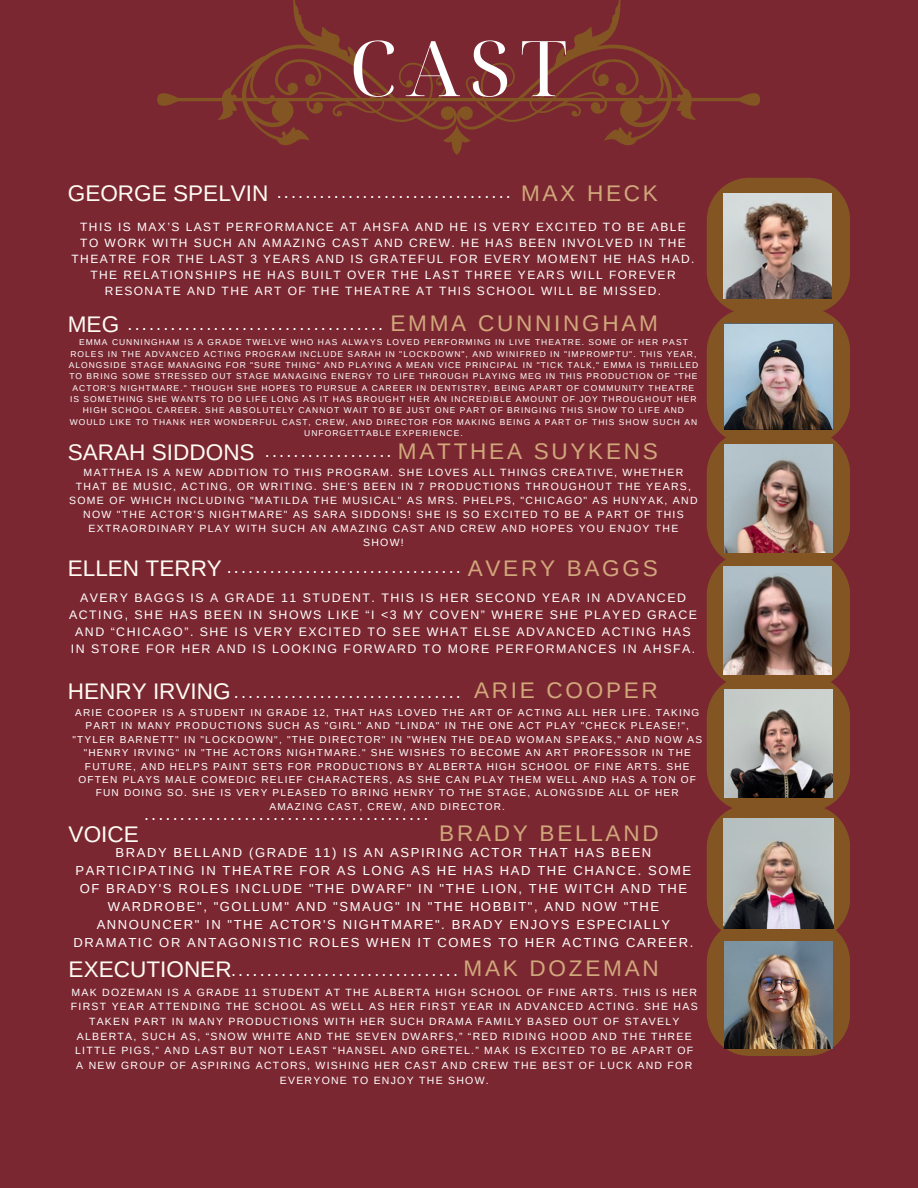
<style>
.page{position:relative;width:918px;height:1188px;background:#7b2731}
.page>*{position:absolute;margin:0;border:0;box-sizing:border-box;transform-origin:0 0}
.t1{font:76.95px "Noto Serif Display";color:#fff}
.t2{font:22.5px "Arimo";letter-spacing:.12em;color:#d1a87c}
.t3{font:22.5px "Arimo";color:#fffcf3}
.t4{font:18px "Arimo";color:#fff}
.t5{font:13.05px/18px "Arimo";letter-spacing:.12em;color:#fff;text-align:center}
.t6{font:12.3px/17px "Arimo";letter-spacing:.12em;color:#fff;text-align:center}
.t7{font:12px/16px "Arimo";letter-spacing:.12em;color:#fff;text-align:center}
.t8{font:10.5px/14.7px "Arimo";letter-spacing:.12em;color:#fff;text-align:center}
.t9{font:10.05px/13.5px "Arimo";letter-spacing:.12em;color:#fff;text-align:center}
.t10{font:8.55px/11.4px "Arimo";letter-spacing:.12em;color:#fff;text-align:center}
</style>
<div class="page">
<svg style="left:707px;top:178px;width:143px;height:878px;background:#814f28"></svg>
<img style="left:724px;top:818px;width:110px;height:110px">
<img style="left:724px;top:567px;width:108px;height:108px">
<img style="left:724px;top:193px;width:108px;height:106px">
<img style="left:725px;top:689px;width:108px;height:108px">
<img style="left:725px;top:324px;width:108px;height:105px">
<img style="left:725px;top:941px;width:108px;height:107px">
<img style="left:725px;top:445px;width:108px;height:108px">
<svg style="left:452px;top:145px;width:10px;height:10px"></svg>
<svg style="left:157px;top:0;width:603px;height:145px"></svg>
<p class="t1" style="left:349px;top:14px;width:220px">CAST</p>
<p class="t3" style="left:68px;top:181px;width:202px">GEORGE SPELVIN</p>
<p class="t2" style="left:521px;top:180px;width:138px">MAX HECK</p>
<h4 class="t4" style="left:277px;top:182px;width:236px">.................................</h4>
<p class="t7" style="left:72px;top:219px;width:625px">THIS IS MAX’S LAST PERFORMANCE AT AHSFA AND HE IS VERY EXCITED TO BE ABLE TO WORK WITH SUCH AN AMAZING CAST AND CREW. HE HAS BEEN INVOLVED IN THE THEATRE FOR THE LAST 3 YEARS AND IS GRATEFUL FOR EVERY MOMENT HE HAS HAD.<br>THE RELATIONSHIPS HE HAS BUILT OVER THE LAST THREE YEARS WILL FOREVER RESONATE AND THE ART OF THE THEATRE AT THIS SCHOOL WILL BE MISSED.</p>
<h4 class="t3" style="left:68px;top:311px;width:53px">MEG</h4>
<p class="t4" style="left:128px;top:314px;width:257px">....................................</p>
<p class="t2" style="left:391px;top:311px;width:269px">EMMA CUNNINGHAM</p>
<h4 class="t10" style="left:69px;top:337px;width:631px">EMMA CUNNINGHAM IS A GRADE TWELVE WHO HAS ALWAYS LOVED PERFORMING IN LIVE THEATRE. SOME OF HER PAST ROLES IN THE ADVANCED ACTING PROGRAM INCLUDE SARAH IN "LOCKDOWN", AND WINIFRED IN "IMPROMPTU". THIS YEAR, ALONGSIDE STAGE MANAGING FOR "SURE THING" AND PLAYING A MEAN VICE PRINCIPAL IN "TICK TALK," EMMA IS THRILLED TO BRING SOME STRESSED OUT STAGE MANAGING ENERGY TO LIFE THROUGH PLAYING MEG IN THIS PRODUCTION OF "THE ACTOR'S NIGHTMARE." THOUGH SHE HOPES TO PURSUE A CAREER IN DENTISTRY, BEING APART OF COMMUNITY THEATRE IS SOMETHING SHE WANTS TO DO LIFE LONG AS IT HAS BROUGHT HER AN INCREDIBLE AMOUNT OF JOY THROUGHOUT HER HIGH SCHOOL CAREER. SHE ABSOLUTELY CANNOT WAIT TO BE JUST ONE PART OF BRINGING THIS SHOW TO LIFE AND WOULD LIKE TO THANK HER WONDERFUL CAST, CREW, AND DIRECTOR FOR MAKING BEING A PART OF THIS SHOW SUCH AN UNFORGETTABLE EXPERIENCE.</h4>
<p class="t8" style="left:69px;top:466px;width:630px;line-height:14px">MATTHEA IS A NEW ADDITION TO THIS PROGRAM. SHE LOVES ALL THINGS CREATIVE, WHETHER THAT BE MUSIC, ACTING, OR WRITING. SHE'S BEEN IN 7 PRODUCTIONS THROUGHOUT THE YEARS, SOME OF WHICH INCLUDING "MATILDA THE MUSICAL" AS MRS. PHELPS, "CHICAGO" AS HUNYAK, AND NOW "THE ACTOR'S NIGHTMARE" AS SARA SIDDONS! SHE IS SO EXCITED TO BE A PART OF THIS EXTRAORDINARY PLAY WITH SUCH AN AMAZING CAST AND CREW AND HOPES YOU ENJOY THE SHOW!</p>
<p class="t2" style="left:398px;top:439px;width:261px">MATTHEA SUYKENS</p>
<p class="t3" style="left:68px;top:439px;width:188px">SARAH SIDDONS</p>
<p class="t4" style="left:265px;top:440px;width:128px">..................</p>
<p class="t3" style="left:68px;top:555px;width:156px">ELLEN TERRY</p>
<p class="t4" style="left:227px;top:556px;width:236px">.................................</p>
<p class="t2" style="left:468px;top:555px;width:192px">AVERY BAGGS</p>
<p class="t6" style="left:69px;top:589px;width:629px">AVERY BAGGS IS A GRADE 11 STUDENT. THIS IS HER SECOND YEAR IN ADVANCED ACTING, SHE HAS BEEN IN SHOWS LIKE “I &lt;3 MY COVEN” WHERE SHE PLAYED GRACE AND “CHICAGO”. SHE IS VERY EXCITED TO SEE WHAT ELSE ADVANCED ACTING HAS IN STORE FOR HER AND IS LOOKING FORWARD TO MORE PERFORMANCES IN AHSFA.</p>
<p class="t3" style="left:68px;top:679px;width:164px">HENRY IRVING</p>
<h3 class="t4" style="left:234px;top:681px;width:228px">................................</h3>
<p class="t2" style="left:474px;top:678px;width:185px">ARIE COOPER</p>
<p class="t9" style="left:72px;top:706px;width:631px">ARIE COOPER IS A STUDENT IN GRADE 12, THAT HAS LOVED THE ART OF ACTING ALL HER LIFE. TAKING PART IN MANY PRODUCTIONS SUCH AS "GIRL" AND "LINDA" IN THE ONE ACT PLAY "CHECK PLEASE!", "TYLER BARNETT" IN "LOCKDOWN", "THE DIRECTOR" IN "WHEN THE DEAD WOMAN SPEAKS," AND NOW AS "HENRY IRVING" IN "THE ACTORS NIGHTMARE." SHE WISHES TO BECOME AN ART PROFESSOR IN THE FUTURE, AND HELPS PAINT SETS FOR PRODUCTIONS BY ALBERTA HIGH SCHOOL OF FINE ARTS. SHE OFTEN PLAYS MALE COMEDIC RELIEF CHARACTERS, AS SHE CAN PLAY THEM WELL AND HAS A TON OF FUN DOING SO. SHE IS VERY PLEASED TO BRING HENRY TO THE STAGE, ALONGSIDE ALL OF HER AMAZING CAST, CREW, AND DIRECTOR.</p>
<p class="t4" style="left:144px;top:804px;width:286px">........................................</p>
<h3 class="t3" style="left:69px;top:822px;width:72px">VOICE</h3>
<p class="t2" style="left:439px;top:821px;width:221px">BRADY BELLAND</p>
<p class="t5" style="left:73px;top:844px;width:621px">BRADY BELLAND (GRADE 11) IS AN ASPIRING ACTOR THAT HAS BEEN PARTICIPATING IN THEATRE FOR AS LONG AS HE HAS HAD THE CHANCE. SOME OF BRADY'S ROLES INCLUDE "THE DWARF" IN "THE LION, THE WITCH AND THE WARDROBE", "GOLLUM" AND "SMAUG" IN "THE HOBBIT", AND NOW "THE ANNOUNCER" IN "THE ACTOR'S NIGHTMARE". BRADY ENJOYS ESPECIALLY DRAMATIC OR ANTAGONISTIC ROLES WHEN IT COMES TO HER ACTING CAREER.</p>
<p class="t3" style="left:69px;top:956px;width:165px">EXECUTIONER</p>
<p class="t2" style="left:464px;top:956px;width:197px">MAK DOZEMAN</p>
<p class="t4" style="left:231px;top:959px;width:228px">................................</p>
<p class="t8" style="left:71px;top:985px;width:628px">MAK DOZEMAN IS A GRADE 11 STUDENT AT THE ALBERTA HIGH SCHOOL OF FINE ARTS. THIS IS HER FIRST YEAR ATTENDING THE SCHOOL AS WELL AS HER FIRST YEAR IN ADVANCED ACTING. SHE HAS TAKEN PART IN MANY PRODUCTIONS WITH HER SUCH DRAMA FAMILY BASED OUT OF STAVELY ALBERTA, SUCH AS, “SNOW WHITE AND THE SEVEN DWARFS,” “RED RIDING HOOD AND THE THREE LITTLE PIGS,” AND LAST BUT NOT LEAST “HANSEL AND GRETEL.” MAK IS EXCITED TO BE APART OF A NEW GROUP OF ASPIRING ACTORS, WISHING HER CAST AND CREW THE BEST OF LUCK AND FOR EVERYONE TO ENJOY THE SHOW.</p>
</div>
